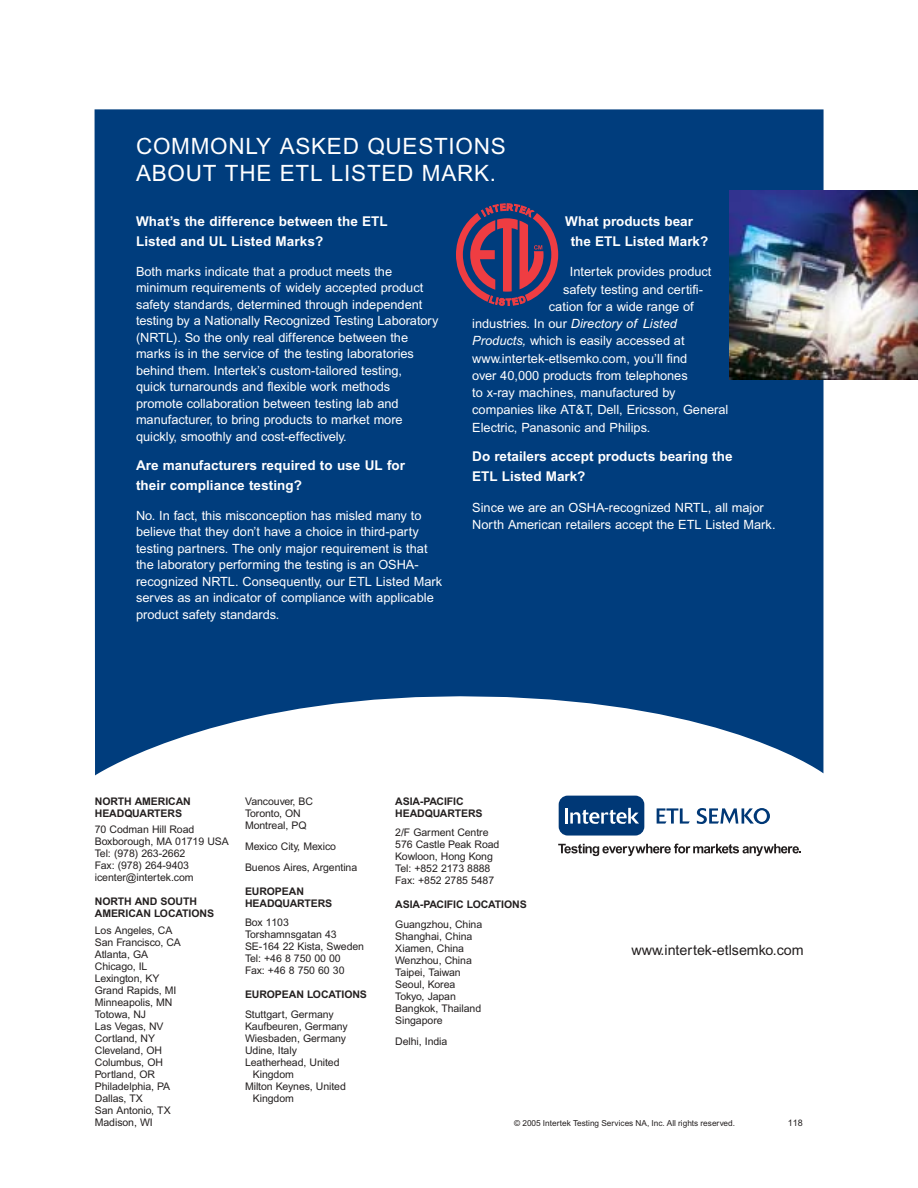
<style>
.page{position:relative;width:918px;height:1188px;background:#fff}
.page>*{position:absolute;margin:0;border:0;box-sizing:border-box;transform-origin:0 0}
.t1{font:22.5px/27px "Arial";letter-spacing:.035em;color:#fff}
.t2{font:14.25px "Arial";color:#231f1f}
.t3{font:700 13.5px/19.5px "Arial";letter-spacing:.005em;color:#fff}
.t4{font:12.75px/16.5px "Arial";color:#fff}
.t5{font:italic 12.75px "Arial";color:#fff}
.t6{font:10.5px/12px "Arial";letter-spacing:-.005em;color:#231f1f}
.t7{font:700 10.5px/12px "Arial";letter-spacing:-.005em;color:#231f1f}
.t8{font:9px "Arial";color:#231f1f}
.t9{font:8.25px "Arial";color:#231f1f}
.s1{font-style:normal}
.s2{font-style:italic}
</style>
<div class="page">
<svg style="left:95px;top:109px;width:729px;height:666px;background:#174e88"></svg>
<img style="left:729px;top:190px;width:189px;height:189px">
<svg style="left:456px;top:204px;width:102px;height:102px;background:#613d64"></svg>
<div style="left:559px;top:796px;width:85px;height:40px;background:#003876;border-radius:9px"></div>
<hr style="left:565px;top:808px;width:3px;height:16px;background:#fff">
<svg style="left:570px;top:808px;width:69px;height:16px"></svg>
<svg style="left:657px;top:808px;width:33px;height:16px"></svg>
<svg style="left:697px;top:808px;width:73px;height:16px"></svg>
<svg style="left:558px;top:844px;width:243px;height:12px"></svg>
<h1 class="t1" style="left:136px;top:135px;width:371px">COMMONLY ASKED QUESTIONS<br>ABOUT THE ETL LISTED MARK.</h1>
<p class="t3" style="left:136px;top:213px;width:253px">What’s the difference between the ETL<br>Listed and UL Listed Marks?</p>
<p class="t4" style="left:136px;top:264px;width:304px">Both marks indicate that a product meets the minimum requirements of widely accepted product safety standards, determined through independent testing by a Nationally Recognized Testing Laboratory (NRTL). So the only real difference between the marks is in the service of the testing laboratories behind them. Intertek’s custom-tailored testing,<br>quick turnarounds and flexible work methods promote collaboration between testing lab and manufacturer, to bring products to market more quickly, smoothly and cost-effectively.</p>
<p class="t3" style="left:136px;top:458px;width:270px">Are manufacturers required to use UL for their compliance testing?</p>
<p class="t4" style="left:136px;top:509px;width:308px">No. In fact, this misconception has misled many to believe that they don’t have a choice in third-party testing partners. The only major requirement is that the laboratory performing the testing is an OSHA&shy;recognized NRTL. Consequently, our ETL Listed Mark serves as an indicator of compliance with applicable product safety standards.</p>
<p class="t3" style="left:571px;top:213px;width:139px;text-indent:-5px">What products bear the ETL Listed Mark?</p>
<p class="t4" style="left:570px;top:265px;width:143px">Intertek provides product</p>
<p class="t4" style="left:563px;top:282px;width:141px">safety testing and certifi-</p>
<p class="t4" style="left:549px;top:299px;width:146px">cation for a wide range of</p>
<p class="t5" style="left:472px;top:319px;width:206px"><span class="s1">industries. In our</span> Directory of Listed</p>
<p class="t4" style="left:472px;top:334px;width:214px"><span class="s2">Products,</span> which is easily accessed at</p>
<p class="t4" style="left:472px;top:351px;width:217px">www.intertek-etlsemko.com, you’ll find</p>
<p class="t4" style="left:472px;top:368px;width:217px">over 40,000 products from telephones</p>
<p class="t4" style="left:472px;top:386px;width:205px">to x-ray machines, manufactured by</p>
<p class="t4" style="left:472px;top:403px;width:258px">companies like AT&amp;T, Dell, Ericsson, General</p>
<p class="t4" style="left:472px;top:420px;width:180px">Electric, Panasonic and Philips.</p>
<p class="t3" style="left:472px;top:449px;width:262px">Do retailers accept products bearing the<br>ETL Listed Mark?</p>
<p class="t4" style="left:472px;top:500px;width:305px;line-height:17.2px">Since we are an OSHA-recognized NRTL, all major<br>North American retailers accept the ETL Listed Mark.</p>
<p class="t7" style="left:95px;top:796px;width:98px">NORTH AMERICAN<br>HEADQUARTERS</p>
<p class="t6" style="left:95px;top:825px;width:135px">70 Codman Hill Road<br>Boxborough, MA 01719 USA<br>Tel: (978) 263-2662<br>Fax: (978) 264-9403 icenter@intertek.com</p>
<p class="t7" style="left:95px;top:897px;width:121px">NORTH AND SOUTH<br>AMERICAN LOCATIONS</p>
<p class="t6" style="left:95px;top:925px;width:88px">Los Angeles, CA<br>San Francisco, CA<br>Atlanta, GA<br>Chicago, IL<br>Lexington, KY<br>Grand Rapids, MI<br>Minneapolis, MN<br>Totowa, NJ<br>Las Vegas, NV<br>Cortland, NY<br>Cleveland, OH<br>Columbus, OH<br>Portland, OR<br>Philadelphia, PA<br>Dallas, TX<br>San Antonio, TX<br>Madison, WI</p>
<p class="t6" style="left:245px;top:796px;width:69px">Vancouver, BC<br>Toronto, ON<br>Montreal, PQ</p>
<p class="t6" style="left:245px;top:837px;width:114px;line-height:21px">Mexico City, Mexico<br>Buenos Aires, Argentina</p>
<p class="t7" style="left:245px;top:886px;width:89px">EUROPEAN<br>HEADQUARTERS</p>
<p class="t6" style="left:245px;top:918px;width:121px">Box 1103<br>Torshamnsgatan 43<br>SE-164 22 Kista, Sweden<br>Tel: +46 8 750 00 00<br>Fax: +46 8 750 60 30</p>
<p class="t7" style="left:245px;top:990px;width:123px">EUROPEAN LOCATIONS</p>
<p class="t6" style="left:245px;top:1009px;width:90px">Stuttgart, Germany</p>
<p class="t6" style="left:245px;top:1021px;width:104px">Kaufbeuren, Germany</p>
<p class="t6" style="left:245px;top:1033px;width:102px">Wiesbaden, Germany</p>
<p class="t6" style="left:245px;top:1045px;width:53px">Udine, Italy</p>
<p class="t6" style="left:245px;top:1057px;width:96px">Leatherhead, United</p>
<p class="t6" style="left:253px;top:1069px;width:43px">Kingdom</p>
<p class="t6" style="left:245px;top:1081px;width:102px">Milton Keynes, United</p>
<p class="t6" style="left:253px;top:1093px;width:43px">Kingdom</p>
<p class="t7" style="left:395px;top:796px;width:89px">ASIA-PACIFIC<br>HEADQUARTERS</p>
<p class="t6" style="left:395px;top:828px;width:106px">2/F Garment Centre<br>576 Castle Peak Road<br>Kowloon, Hong Kong<br>Tel: +852 2173 8888<br>Fax: +852 2785 5487</p>
<p class="t7" style="left:395px;top:900px;width:133px">ASIA-PACIFIC LOCATIONS</p>
<p class="t6" style="left:395px;top:919px;width:88px">Guangzhou, China<br>Shanghai, China<br>Xiamen, China<br>Wenzhou, China<br>Taipei, Taiwan<br>Seoul, Korea<br>Tokyo, Japan<br>Bangkok, Thailand<br>Singapore</p>
<p class="t6" style="left:395px;top:1036px;width:54px">Delhi, India</p>
<p class="t2" style="left:631px;top:945px;width:174px">www.intertek-etlsemko.com</p>
<p class="t9" style="left:514px;top:1120px;width:222px">© 2005 Intertek Testing Services NA, Inc. All rights reserved.</p>
<p class="t8" style="left:788px;top:1119px;width:17px">118</p>
</div>
